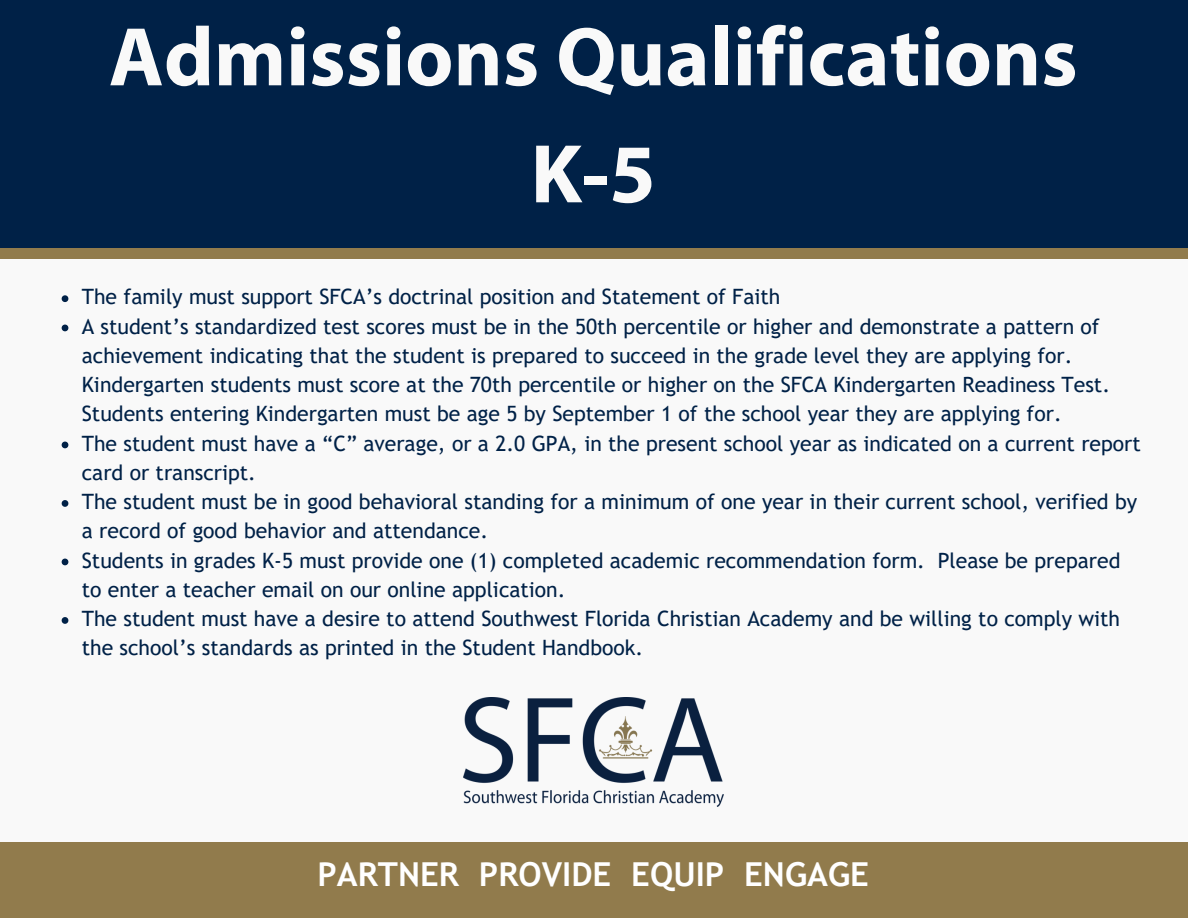
<style>
.page{position:relative;width:1188px;height:918px;background:#f9f9f9}
.page>*{position:absolute;margin:0;border:0;box-sizing:border-box;transform-origin:0 0}
.t1{font:700 84px/117px "Myriad Pro";color:#f9f9f9;text-align:center}
.t2{font:700 33px "Trebuchet MS";color:#fff}
.t3{font:21.15px/29.2px "Trebuchet MS";color:#002147}
</style>
<div class="page">
<div style="left:0;top:842px;width:1188px;height:76px;background:#917b4c"></div>
<img style="left:463px;top:697px;width:260px;height:109px">
<div style="left:0;top:169px;width:1188px;height:90px;background:#917b4c"></div>
<div style="left:0;top:0;width:1188px;height:247px;background:#002147"></div>
<svg style="left:62px;top:295px;width:6px;height:7px"></svg>
<svg style="left:62px;top:325px;width:6px;height:6px"></svg>
<svg style="left:62px;top:442px;width:6px;height:6px"></svg>
<svg style="left:62px;top:500px;width:6px;height:7px"></svg>
<svg style="left:62px;top:559px;width:6px;height:6px"></svg>
<svg style="left:62px;top:617px;width:6px;height:7px"></svg>
<p class="t1" style="left:109px;top:6px;width:970px">Admissions Qualifications<br>K-5</p>
<p class="t3" style="left:82px;top:282px;width:700px">The family must support SFCA’s doctrinal position and Statement of Faith</p>
<p class="t3" style="left:82px;top:311px;width:1030px">A student’s standardized test scores must be in the 50th percentile or higher and demonstrate a pattern of achievement indicating that the student is prepared to succeed in the grade level they are applying for.<br>Kindergarten students must score at the 70th percentile or higher on the SFCA Kindergarten Readiness Test.<br>Students entering Kindergarten must be age 5 by September 1 of the school year they are applying for.</p>
<p class="t3" style="left:82px;top:428px;width:1060px">The student must have a “C” average, or a 2.0 GPA, in the present school year as indicated on a current report card or transcript.</p>
<p class="t3" style="left:82px;top:487px;width:1057px">The student must be in good behavioral standing for a minimum of one year in their current school, verified by a record of good behavior and attendance.</p>
<p class="t3" style="left:82px;top:545px;width:1040px">Students in grades K-5 must provide one (1) completed academic recommendation form. Please be prepared to enter a teacher email on our online application.</p>
<h2 class="t3" style="left:82px;top:604px;width:1040px">The student must have a desire to attend Southwest Florida Christian Academy and be willing to comply with the school’s standards as printed in the Student Handbook.</h2>
<p class="t2" style="left:318px;top:855px;width:553px">PARTNER PROVIDE EQUIP ENGAGE</p>
</div>
